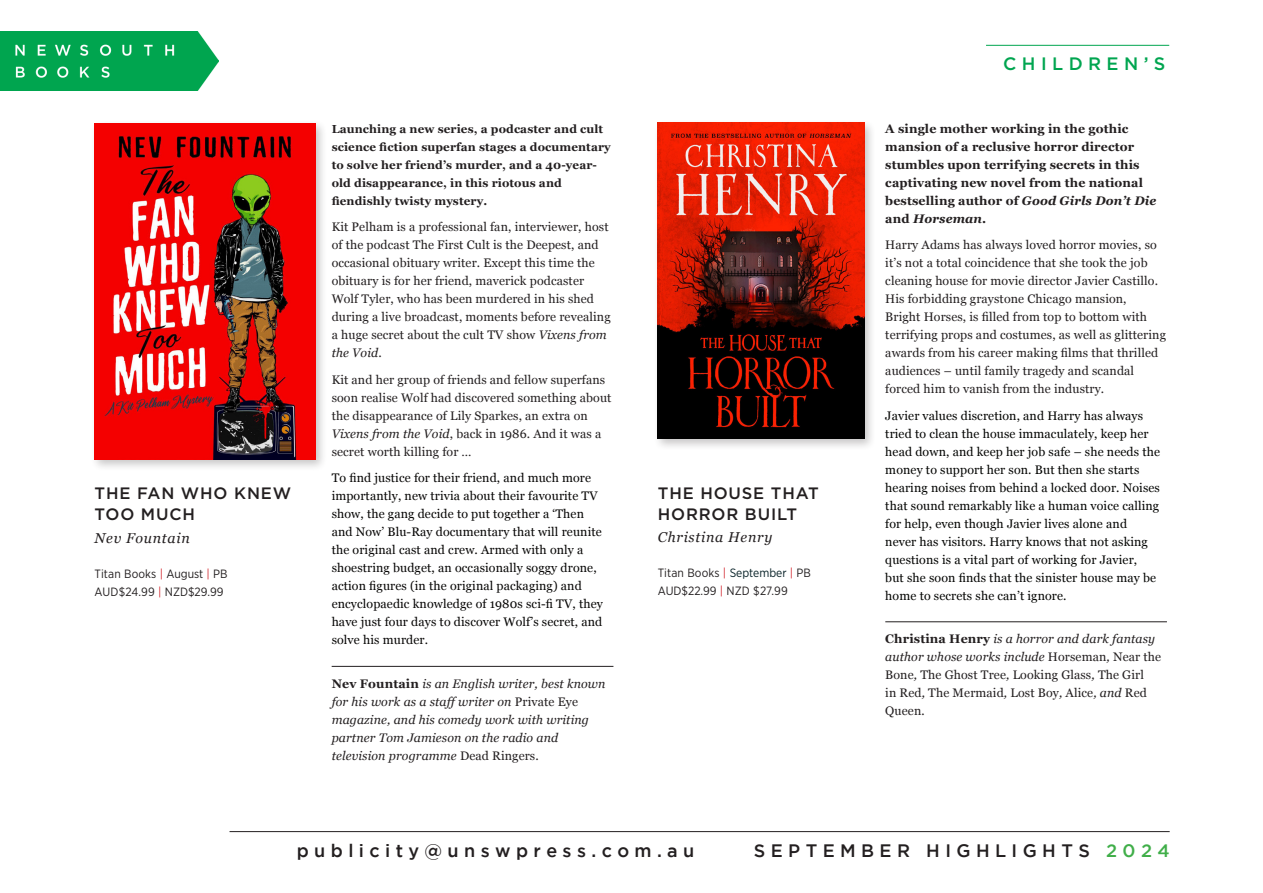
<style>
.page{position:relative;width:1263px;height:893px;background:#fff}
.page>*{position:absolute;margin:0;border:0;box-sizing:border-box;transform-origin:0 0}
.t1{font:500 18px "Gotham";letter-spacing:.3em;color:#231f20}
.t2{font:500 18px "Gotham";letter-spacing:.3em;color:#00a550}
.Book_title{font:500 16.5px/21px "Gotham";letter-spacing:.05em;color:#231f20}
.Author{font:italic 14.25px "Georgia";letter-spacing:.05em;color:#231f20}
.Body_text{font:12.3px/18px "Georgia";letter-spacing:.01em;color:#231f20}
.Body_text-2{font:12.3px/18px "Georgia";letter-spacing:.01em;color:#040503}
.Body_text-3{font:12.3px/18px "Georgia";letter-spacing:.01em;color:#070605}
.Body_text-4{font:700 12.3px/18px "Georgia";letter-spacing:.01em;color:#231f20}
.Author_bio_text{font:italic 12.3px/18px "Georgia";letter-spacing:.01em;color:#231f20}
.Author_bio_text-2{font:12.3px/18px "Georgia";letter-spacing:.01em;color:#231f20}
.Pub_info{font:12px/18px "Gotham Narrow";color:#231f20}
.Tagline{font:700 11.7px/18px "Georgia";letter-spacing:.01em;color:#231f20}
.s1{color:#d1232a}
.s2{font-style:italic}
.s3{font-weight:700;font-style:normal}
.s4{font-style:normal}
.s5{color:#072127}
.s6{font-weight:700}
.s7{color:#40ae49}
</style>
<div class="page">
<img style="left:0;top:32px;width:218px;height:58px">
<hr style="left:230px;top:831px;width:940px;height:1px;background:#231f20">
<hr style="left:986px;top:45px;width:183px;height:1px;background:#00a550">
<hr style="left:332px;top:666px;width:281px;height:1px;background:#231f20">
<hr style="left:885px;top:621px;width:282px;height:1px;background:#231f20">
<div style="left:653px;top:119px;width:223px;height:332px;background:#231f20;opacity:.25"></div>
<img style="left:657px;top:123px;width:207px;height:316px">
<div style="left:91px;top:119px;width:237px;height:353px;background:#231f20;opacity:.25"></div>
<img style="left:95px;top:123px;width:220px;height:336px">
<p class="Book_title" style="left:95px;top:483px;width:198px">THE FAN WHO KNEW<br>TOO MUCH</p>
<p class="Author" style="left:95px;top:527px;width:97px">Nev Fountain</p>
<p class="Pub_info" style="left:95px;top:564px;width:135px">Titan Books <span class="s1">|</span> August <span class="s1">|</span> PB<br>AUD$24.99 <span class="s1">|</span> NZD$29.99</p>
<p class="Tagline" style="left:332px;top:119px;width:281px">Launching a new series, a podcaster and cult science fiction superfan stages a documentary to solve her friend’s murder, and a 40-year&shy;old disappearance, in this riotous and fiendishly twisty mystery.</p>
<p class="Body_text" style="left:332px;top:217px;width:280px">Kit Pelham is a professional fan, interviewer, host of the podcast The First Cult is the Deepest, and occasional obituary writer. Except this time the obituary is for her friend, maverick podcaster Wolf Tyler, who has been murdered in his shed during a live broadcast, moments before revealing a huge secret about the cult TV show <span class="s2">Vixens from the Void</span>.</p>
<p class="Body_text" style="left:332px;top:370px;width:281px">Kit and her group of friends and fellow superfans soon realise Wolf had discovered something about the disappearance of Lily Sparkes, an extra on <span class="s2">Vixens from the Void</span>, back in 1986. And it was a secret worth killing for …</p>
<p class="Body_text-3" style="left:332px;top:469px;width:273px">To find justice for their friend, and much more importantly, new trivia about their favourite TV show, the gang decide to put together a ‘Then and Now’ Blu-Ray documentary that will reunite the original cast and crew. Armed with only a shoestring budget, an occasionally soggy drone, action figures (in the original packaging) and encyclopaedic knowledge of 1980s sci-fi TV, they have just four days to discover Wolf’s secret, and solve his murder.</p>
<p class="Author_bio_text" style="left:332px;top:674px;width:275px"><span class="s3">Nev Fountain</span> is an English writer, best known for his work as a staff writer on <span class="s4">Private Eye </span>magazine, and his comedy work with writing partner Tom Jamieson on the radio and television programme <span class="s4">Dead Ringers.</span></p>
<p class="Book_title" style="left:658px;top:482px;width:163px">THE HOUSE THAT<br>HORROR BUILT</p>
<p class="Author" style="left:658px;top:527px;width:116px">Christina Henry</p>
<p class="Pub_info" style="left:658px;top:564px;width:155px">Titan Books <span class="s1">|</span> <span class="s5">September</span> <span class="s1">|</span> PB<br>AUD$22.99 <span class="s1">|</span> NZD $27.99</p>
<h1 class="t2" style="left:1003px;top:52px;width:164px">CHILDREN’S</h1>
<p class="Body_text-4" style="left:885px;top:119px;width:273px">A single mother working in the gothic mansion of a reclusive horror director stumbles upon terrifying secrets in this captivating new novel from the national bestselling author of <span class="s2">Good Girls Don’t Die </span>and <span class="s2">Horseman</span>.</p>
<p class="Body_text" style="left:885px;top:235px;width:282px">Harry Adams has always loved horror movies, so it’s not a total coincidence that she took the job cleaning house for movie director Javier Castillo.<br>His forbidding graystone Chicago mansion,<br>Bright Horses, is filled from top to bottom with terrifying props and costumes, as well as glittering awards from his career making films that thrilled audiences – until family tragedy and scandal forced him to vanish from the industry.</p>
<p class="Body_text-2" style="left:885px;top:406px;width:276px">Javier values discretion, and Harry has always tried to clean the house immaculately, keep her head down, and keep her job safe – she needs the money to support her son. But then she starts hearing noises from behind a locked door. Noises that sound remarkably like a human voice calling for help, even though Javier lives alone and never has visitors. Harry knows that not asking questions is a vital part of working for Javier,<br>but she soon finds that the sinister house may be home to secrets she can’t ignore.</p>
<p class="Author_bio_text-2" style="left:885px;top:629px;width:277px"><span class="s6">Christina Henry</span> <span class="s2">is a horror and dark fantasy author whose works include</span> Horseman<span class="s2">,</span> Near the Bone<span class="s2">,</span> The Ghost Tree<span class="s2">,</span> Looking Glass<span class="s2">,</span> The Girl<br>in Red<span class="s2">,</span> The Mermaid<span class="s2">,</span> Lost Boy<span class="s2">,</span> Alice<span class="s2">, and</span> Red Queen<span class="s2">.</span></p>
<h1 class="t1" style="left:297px;top:841px;width:399px">publicity@unswpress.com.au</h1>
<h1 class="t1" style="left:754px;top:841px;width:417px">SEPTEMBER HIGHLIGHTS <span class="s7">2024</span></h1>
</div>
